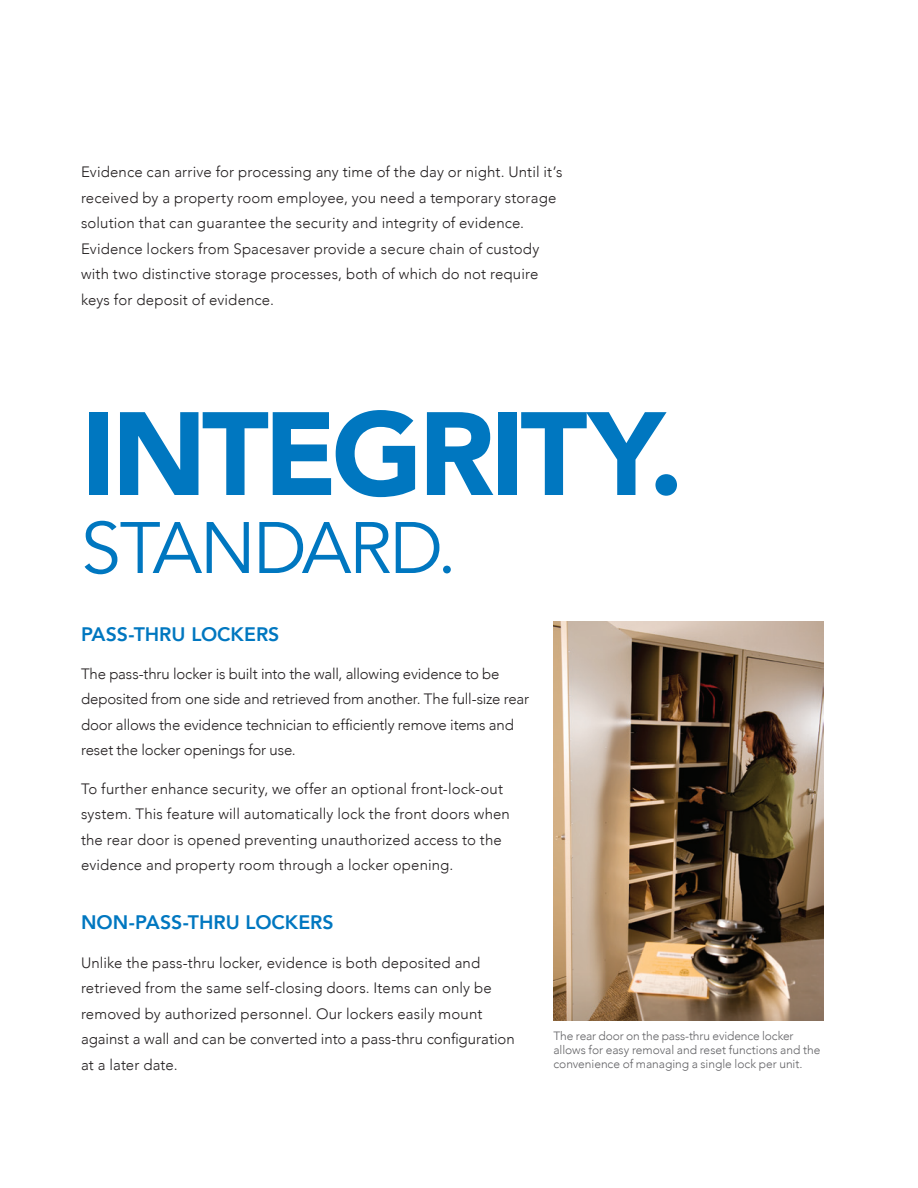
<style>
.page{position:relative;width:918px;height:1188px;background:#fff}
.page>*{position:absolute;margin:0;border:0;box-sizing:border-box;transform-origin:0 0}
.t1{font:900 117px "Avenir";letter-spacing:-.04em;color:#0077c0}
.t2{font:72px "Avenir";letter-spacing:-.03em;color:#0077c0}
.t3{font:800 19.5px "Avenir";color:#0077c0}
.t4{font:300 15px/25.5px "Avenir";letter-spacing:.005em;color:#231f20}
.t5{font:300 12px/14.4px "Avenir";letter-spacing:-.005em;color:#636366}
</style>
<div class="page">
<img style="left:554px;top:621px;width:270px;height:399px">
<p class="t4" style="left:81px;top:159px;width:483px">Evidence can arrive for processing any time of the day or night. Until it’s received by a property room employee, you need a temporary storage solution that can guarantee the security and integrity of evidence.<br>Evidence lockers from Spacesaver provide a secure chain of custody with two distinctive storage processes, both of which do not require keys for deposit of evidence.</p>
<h1 class="t1" style="left:81px;top:354px;width:604px">INTEGRITY.</h1>
<h2 class="t2" style="left:81px;top:505px;width:377px">STANDARD.</h2>
<h3 class="t3" style="left:81px;top:619px;width:200px">PASS-THRU LOCKERS</h3>
<p class="t4" style="left:81px;top:661px;width:450px">The pass-thru locker is built into the wall, allowing evidence to be deposited from one side and retrieved from another. The full-size rear door allows the evidence technician to efficiently remove items and reset the locker openings for use.</p>
<p class="t4" style="left:81px;top:776px;width:430px">To further enhance security, we offer an optional front-lock-out system. This feature will automatically lock the front doors when the rear door is opened preventing unauthorized access to the evidence and property room through a locker opening.</p>
<h3 class="t3" style="left:81px;top:907px;width:254px">NON-PASS-THRU LOCKERS</h3>
<p class="t4" style="left:81px;top:950px;width:435px">Unlike the pass-thru locker, evidence is both deposited and retrieved from the same self-closing doors. Items can only be removed by authorized personnel. Our lockers easily mount against a wall and can be converted into a pass-thru configuration at a later date.</p>
<p class="t5" style="left:554px;top:1028px;width:268px">The rear door on the pass-thru evidence locker allows for easy removal and reset functions and the convenience of managing a single lock per unit.</p>
</div>
